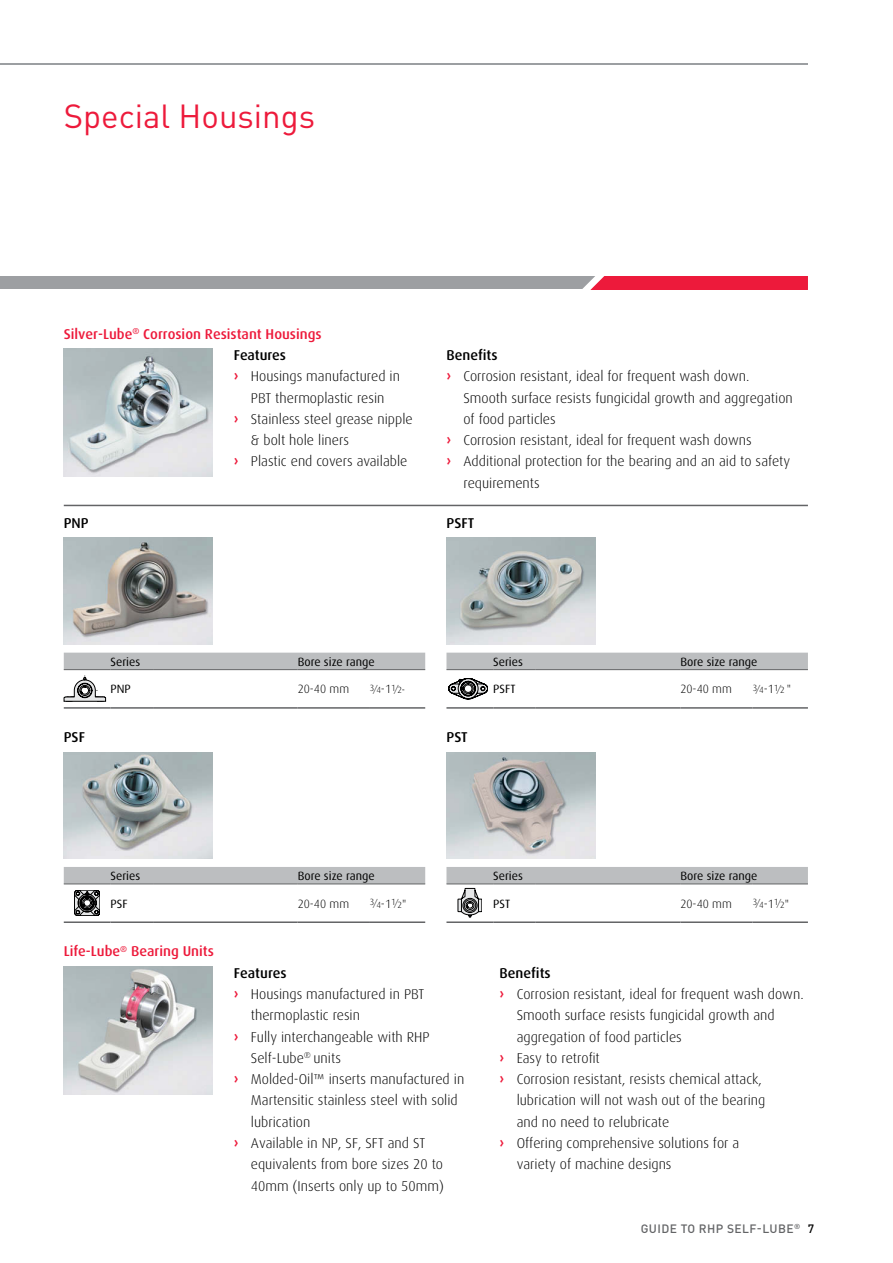
<style>
.page{position:relative;width:893px;height:1263px;background:#fff}
.page>*{position:absolute;margin:0;border:0;box-sizing:border-box;transform-origin:0 0}
.t1{font:33px "DINOT";color:#ed1a3b}
.t2{font:300 14.25px "Dax";color:#000}
.t3{font:500 14.25px "Dax Pro";color:#ed1a3b}
.t4{font:500 14.25px "Dax Pro";color:#000}
.t5{font:12px "Dax";color:#000}
.t6{font:300 12px "Dax";color:#000}
.t7{font:500 12px "DINOT";letter-spacing:.035em;color:#636466}
.t8{font:300 9px "Dax";color:#000}
.t9{font:500 7.2px "DINOT";color:#636466}
.s1{font-weight:700;color:#ed1a3b}
.s2{font-size:12px}
.s3{color:#000}
</style>
<div class="page">
<hr style="left:0;top:63px;width:808px;height:2px;background:#9c9fa2">
<div style="left:0;top:276px;width:808px;height:13px;background:#9d9fa2"></div>
<svg style="left:582px;top:276px;width:226px;height:14px;background:#eb2645"></svg>
<img style="left:64px;top:349px;width:149px;height:127px">
<img style="left:64px;top:966px;width:149px;height:128px">
<img style="left:64px;top:538px;width:149px;height:106px">
<div style="left:64px;top:653px;width:361px;height:16px;background:#bcbec0"></div>
<hr style="left:64px;top:707px;width:47px;height:2px;background:#636466">
<hr style="left:111px;top:707px;width:42px;height:2px;background:#636466">
<hr style="left:153px;top:707px;width:145px;height:2px;background:#636466">
<hr style="left:298px;top:707px;width:72px;height:2px;background:#636466">
<hr style="left:370px;top:707px;width:55px;height:2px;background:#636466">
<hr style="left:64px;top:669px;width:47px;height:1px;background:#636466">
<hr style="left:111px;top:669px;width:42px;height:1px;background:#636466">
<hr style="left:153px;top:669px;width:145px;height:1px;background:#636466">
<hr style="left:298px;top:669px;width:72px;height:1px;background:#636466">
<hr style="left:370px;top:669px;width:55px;height:1px;background:#636466">
<svg style="left:64px;top:676px;width:42px;height:26px"></svg>
<img style="left:447px;top:538px;width:149px;height:106px">
<div style="left:446px;top:653px;width:362px;height:16px;background:#bcbec0"></div>
<hr style="left:446px;top:707px;width:47px;height:2px;background:#636466">
<hr style="left:493px;top:707px;width:43px;height:2px;background:#636466">
<hr style="left:536px;top:707px;width:144px;height:2px;background:#636466">
<hr style="left:680px;top:707px;width:73px;height:2px;background:#636466">
<hr style="left:753px;top:707px;width:55px;height:2px;background:#636466">
<hr style="left:446px;top:669px;width:47px;height:1px;background:#636466">
<hr style="left:493px;top:669px;width:43px;height:1px;background:#636466">
<hr style="left:536px;top:669px;width:144px;height:1px;background:#636466">
<hr style="left:680px;top:669px;width:73px;height:1px;background:#636466">
<hr style="left:753px;top:669px;width:55px;height:1px;background:#636466">
<svg style="left:449px;top:678px;width:39px;height:21px"></svg>
<img style="left:64px;top:752px;width:149px;height:106px">
<div style="left:64px;top:867px;width:361px;height:16px;background:#bcbec0"></div>
<hr style="left:64px;top:921px;width:47px;height:2px;background:#636466">
<hr style="left:111px;top:921px;width:42px;height:2px;background:#636466">
<hr style="left:153px;top:921px;width:145px;height:2px;background:#636466">
<hr style="left:298px;top:921px;width:72px;height:2px;background:#636466">
<hr style="left:370px;top:921px;width:55px;height:2px;background:#636466">
<hr style="left:64px;top:883px;width:47px;height:1px;background:#636466">
<hr style="left:111px;top:883px;width:42px;height:1px;background:#636466">
<hr style="left:153px;top:883px;width:145px;height:1px;background:#636466">
<hr style="left:298px;top:883px;width:72px;height:1px;background:#636466">
<hr style="left:370px;top:883px;width:55px;height:1px;background:#636466">
<svg style="left:74px;top:890px;width:26px;height:26px"></svg>
<img style="left:447px;top:752px;width:149px;height:106px">
<hr style="left:446px;top:921px;width:47px;height:2px;background:#636466">
<hr style="left:493px;top:921px;width:43px;height:2px;background:#636466">
<hr style="left:536px;top:921px;width:144px;height:2px;background:#636466">
<hr style="left:680px;top:921px;width:73px;height:2px;background:#636466">
<hr style="left:753px;top:921px;width:55px;height:2px;background:#636466">
<svg style="left:446px;top:867px;width:362px;height:50px"></svg>
<hr style="left:64px;top:505px;width:744px;height:1px;background:#636466">
<h1 class="t1" style="left:64px;top:93px;width:253px">Special Housings</h1>
<p class="t3" style="left:64px;top:324px;width:259px">Silver-Lube<sup>®</sup> Corrosion Resistant Housings</p>
<p class="t4" style="left:64px;top:514px;width:26px">PNP</p>
<p class="t4" style="left:234px;top:346px;width:54px">Features</p>
<p class="t2" style="left:234px;top:368px;width:168px"><span class="s1">›</span> Housings manufactured in</p>
<p class="t2" style="left:251px;top:390px;width:135px">PBT thermoplastic resin</p>
<p class="t2" style="left:234px;top:411px;width:180px"><span class="s1">›</span> Stainless steel grease nipple</p>
<p class="t2" style="left:251px;top:432px;width:100px">&amp; bolt hole liners</p>
<p class="t2" style="left:234px;top:454px;width:175px"><span class="s1">›</span> Plastic end covers available</p>
<p class="t4" style="left:446px;top:346px;width:53px">Benefits</p>
<p class="t2" style="left:446px;top:368px;width:304px"><span class="s1">›</span> Corrosion resistant, ideal for frequent wash down.</p>
<p class="t2" style="left:463px;top:390px;width:331px">Smooth surface resists fungicidal growth and aggregation</p>
<p class="t2" style="left:463px;top:411px;width:94px">of food particles</p>
<p class="t2" style="left:446px;top:432px;width:307px"><span class="s1">›</span> Corrosion resistant, ideal for frequent wash downs</p>
<p class="t2" style="left:446px;top:454px;width:345px"><span class="s1">›</span> Additional protection for the bearing and an aid to safety</p>
<p class="t2" style="left:463px;top:475px;width:78px">requirements</p>
<p class="t4" style="left:446px;top:514px;width:29px">PSFT</p>
<p class="t4" style="left:64px;top:728px;width:23px">PSF</p>
<p class="t5" style="left:111px;top:655px;width:31px">Series</p>
<p class="t5" style="left:298px;top:655px;width:78px">Bore size range</p>
<p class="t5" style="left:111px;top:682px;width:22px">PNP</p>
<p class="t6" style="left:298px;top:682px;width:53px">20-40 mm</p>
<p class="t8" style="left:370px;top:684px;width:36px">3/4<span class="s2">-1</span>1/2<sub>"</sub></p>
<p class="t4" style="left:446px;top:728px;width:23px">PST</p>
<p class="t5" style="left:493px;top:655px;width:31px">Series</p>
<p class="t5" style="left:680px;top:655px;width:78px">Bore size range</p>
<p class="t5" style="left:493px;top:682px;width:24px">PSFT</p>
<p class="t6" style="left:680px;top:682px;width:53px">20-40 mm</p>
<p class="t8" style="left:753px;top:684px;width:40px">3/4<span class="s2">-1</span>1/2 <span class="s2">"</span></p>
<p class="t5" style="left:111px;top:869px;width:31px">Series</p>
<p class="t5" style="left:298px;top:869px;width:78px">Bore size range</p>
<p class="t5" style="left:111px;top:897px;width:19px">PSF</p>
<p class="t6" style="left:298px;top:897px;width:53px">20-40 mm</p>
<p class="t8" style="left:370px;top:898px;width:38px">3/4<span class="s2">-1</span>1/2<span class="s2">"</span></p>
<p class="t3" style="left:64px;top:942px;width:152px">Life-Lube<sup>®</sup> Bearing Units</p>
<p class="t5" style="left:493px;top:869px;width:31px">Series</p>
<p class="t5" style="left:680px;top:869px;width:78px">Bore size range</p>
<p class="t5" style="left:493px;top:897px;width:18px">PST</p>
<p class="t6" style="left:680px;top:897px;width:53px">20-40 mm</p>
<p class="t8" style="left:753px;top:898px;width:38px">3/4<span class="s2">-1</span>1/2<span class="s2">"</span></p>
<p class="t4" style="left:234px;top:963px;width:54px">Features</p>
<p class="t2" style="left:234px;top:986px;width:192px"><span class="s1">›</span> Housings manufactured in PBT</p>
<p class="t2" style="left:251px;top:1007px;width:111px">thermoplastic resin</p>
<p class="t2" style="left:234px;top:1029px;width:197px"><span class="s1">›</span> Fully interchangeable with RHP</p>
<p class="t2" style="left:251px;top:1050px;width:92px">Self-Lube<sup>®</sup> units</p>
<p class="t2" style="left:234px;top:1071px;width:232px"><span class="s1">›</span> Molded-Oil™ inserts manufactured in</p>
<p class="t2" style="left:251px;top:1093px;width:208px">Martensitic stainless steel with solid</p>
<p class="t2" style="left:251px;top:1114px;width:61px">lubrication</p>
<p class="t2" style="left:234px;top:1135px;width:193px"><span class="s1">›</span> Available in NP, SF, SFT and ST</p>
<p class="t2" style="left:251px;top:1156px;width:194px">equivalents from bore sizes 20 to</p>
<p class="t2" style="left:251px;top:1178px;width:195px">40mm (Inserts only up to 50mm)</p>
<p class="t4" style="left:500px;top:963px;width:53px">Benefits</p>
<p class="t2" style="left:500px;top:986px;width:306px"><span class="s1">›</span> Corrosion resistant, ideal for frequent wash down.</p>
<p class="t2" style="left:517px;top:1007px;width:260px">Smooth surface resists fungicidal growth and</p>
<p class="t2" style="left:517px;top:1029px;width:167px">aggregation of food particles</p>
<p class="t2" style="left:500px;top:1050px;width:102px"><span class="s1">›</span> Easy to retrofit</p>
<p class="t2" style="left:500px;top:1071px;width:264px"><span class="s1">›</span> Corrosion resistant, resists chemical attack,</p>
<p class="t2" style="left:517px;top:1093px;width:250px">lubrication will not wash out of the bearing</p>
<p class="t2" style="left:517px;top:1114px;width:154px">and no need to relubricate</p>
<p class="t2" style="left:500px;top:1135px;width:241px"><span class="s1">›</span> Offering comprehensive solutions for a</p>
<p class="t2" style="left:517px;top:1156px;width:156px">variety of machine designs</p>
<p class="t9" style="left:794px;top:1222px;width:8px">®</p>
<p class="t7" style="left:641px;top:1221px;width:175px">GUIDE TO RHP SELF-LUBE <span class="s3">7</span></p>
</div>
